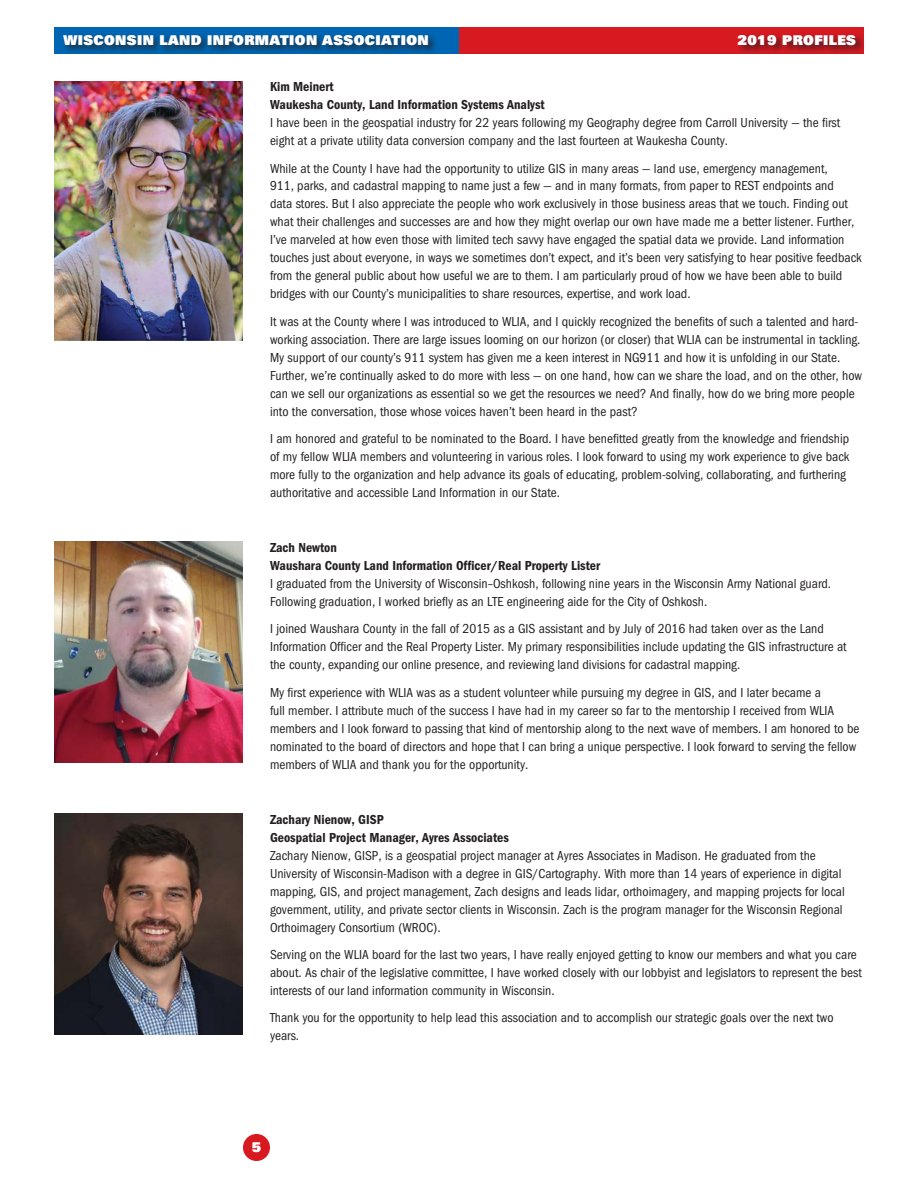
<style>
.page{position:relative;width:918px;height:1188px;background:#fff}
.page>*{position:absolute;margin:0;border:0;box-sizing:border-box;transform-origin:0 0}
.t1{font:condensed 13.5px/18px "Franklin Gothic";color:#231f20}
.t2{font:600 condensed 13.5px/18px "Franklin Gothic";color:#231f20}
.t3{font:900 13.5px "Univers";letter-spacing:.03em;color:#fff}
</style>
<div class="page">
<div style="left:54px;top:27px;width:405px;height:27px;background:#0066b3"></div>
<div style="left:459px;top:27px;width:405px;height:27px;background:#d71920"></div>
<div style="left:243px;top:1134px;width:27px;height:27px;background:#d71920;border-radius:50%"></div>
<div style="left:61px;top:33px;width:377px;height:22px;background:#231f20;opacity:.75"></div>
<div style="left:736px;top:33px;width:130px;height:22px;background:#231f20;opacity:.75"></div>
<img style="left:54px;top:541px;width:189px;height:221px">
<img style="left:54px;top:813px;width:189px;height:222px">
<img style="left:54px;top:81px;width:189px;height:260px">
<p class="t3" style="left:63px;top:31px;width:367px">WISCONSIN LAND INFORMATION ASSOCIATION</p>
<p class="t3" style="left:738px;top:31px;width:120px">2019 PROFILES</p>
<p class="t2" style="left:270px;top:78px;width:276px">Kim Meinert<br>Waukesha County, Land Information Systems Analyst</p>
<p class="t1" style="left:270px;top:114px;width:572px">I have been in the geospatial industry for 22 years following my Geography degree from Carroll University — the first eight at a private utility data conversion company and the last fourteen at Waukesha County.</p>
<p class="t1" style="left:270px;top:159px;width:593px">While at the County I have had the opportunity to utilize GIS in many areas — land use, emergency management,<br>911, parks, and cadastral mapping to name just a few — and in many formats, from paper to REST endpoints and<br>data stores. But I also appreciate the people who work exclusively in those business areas that we touch. Finding out what their challenges and successes are and how they might overlap our own have made me a better listener. Further, I’ve marveled at how even those with limited tech savvy have engaged the spatial data we provide. Land information touches just about everyone, in ways we sometimes don’t expect, and it’s been very satisfying to hear positive feedback from the general public about how useful we are to them. I am particularly proud of how we have been able to build bridges with our County’s municipalities to share resources, expertise, and work load.</p>
<p class="t1" style="left:270px;top:313px;width:594px">It was at the County where I was introduced to WLIA, and I quickly recognized the benefits of such a talented and hard&shy;working association. There are large issues looming on our horizon (or closer) that WLIA can be instrumental in tackling.<br>My support of our county’s 911 system has given me a keen interest in NG911 and how it is unfolding in our State.<br>Further, we’re continually asked to do more with less — on one hand, how can we share the load, and on the other, how can we sell our organizations as essential so we get the resources we need? And finally, how do we bring more people into the conversation, those whose voices haven’t been heard in the past?</p>
<p class="t1" style="left:270px;top:430px;width:581px">I am honored and grateful to be nominated to the Board. I have benefitted greatly from the knowledge and friendship of my fellow WLIA members and volunteering in various roles. I look forward to using my work experience to give back more fully to the organization and help advance its goals of educating, problem-solving, collaborating, and furthering authoritative and accessible Land Information in our State.</p>
<p class="t2" style="left:270px;top:539px;width:332px">Zach Newton<br>Waushara County Land Information Officer/Real Property Lister</p>
<p class="t1" style="left:270px;top:575px;width:563px">I graduated from the University of Wisconsin–Oshkosh, following nine years in the Wisconsin Army National guard.<br>Following graduation, I worked briefly as an LTE engineering aide for the City of Oshkosh.</p>
<p class="t1" style="left:270px;top:620px;width:578px">I joined Waushara County in the fall of 2015 as a GIS assistant and by July of 2016 had taken over as the Land<br>Information Officer and the Real Property Lister. My primary responsibilities include updating the GIS infrastructure at the county, expanding our online presence, and reviewing land divisions for cadastral mapping.</p>
<p class="t1" style="left:270px;top:683px;width:591px">My first experience with WLIA was as a student volunteer while pursuing my degree in GIS, and I later became a<br>full member. I attribute much of the success I have had in my career so far to the mentorship I received from WLIA members and I look forward to passing that kind of mentorship along to the next wave of members. I am honored to be nominated to the board of directors and hope that I can bring a unique perspective. I look forward to serving the fellow members of WLIA and thank you for the opportunity.</p>
<p class="t2" style="left:270px;top:810px;width:240px">Zachary Nienow, GISP<br>Geospatial Project Manager, Ayres Associates</p>
<p class="t1" style="left:270px;top:846px;width:576px">Zachary Nienow, GISP, is a geospatial project manager at Ayres Associates in Madison. He graduated from the University of Wisconsin-Madison with a degree in GIS/Cartography. With more than 14 years of experience in digital mapping, GIS, and project management, Zach designs and leads lidar, orthoimagery, and mapping projects for local government, utility, and private sector clients in Wisconsin. Zach is the program manager for the Wisconsin Regional Orthoimagery Consortium (WROC).</p>
<p class="t1" style="left:270px;top:946px;width:594px">Serving on the WLIA board for the last two years, I have really enjoyed getting to know our members and what you care about. As chair of the legislative committee, I have worked closely with our lobbyist and legislators to represent the best interests of our land information community in Wisconsin.</p>
<p class="t1" style="left:270px;top:1009px;width:565px">Thank you for the opportunity to help lead this association and to accomplish our strategic goals over the next two years.</p>
<p class="t3" style="left:252px;top:1139px;width:11px">5</p>
</div>
